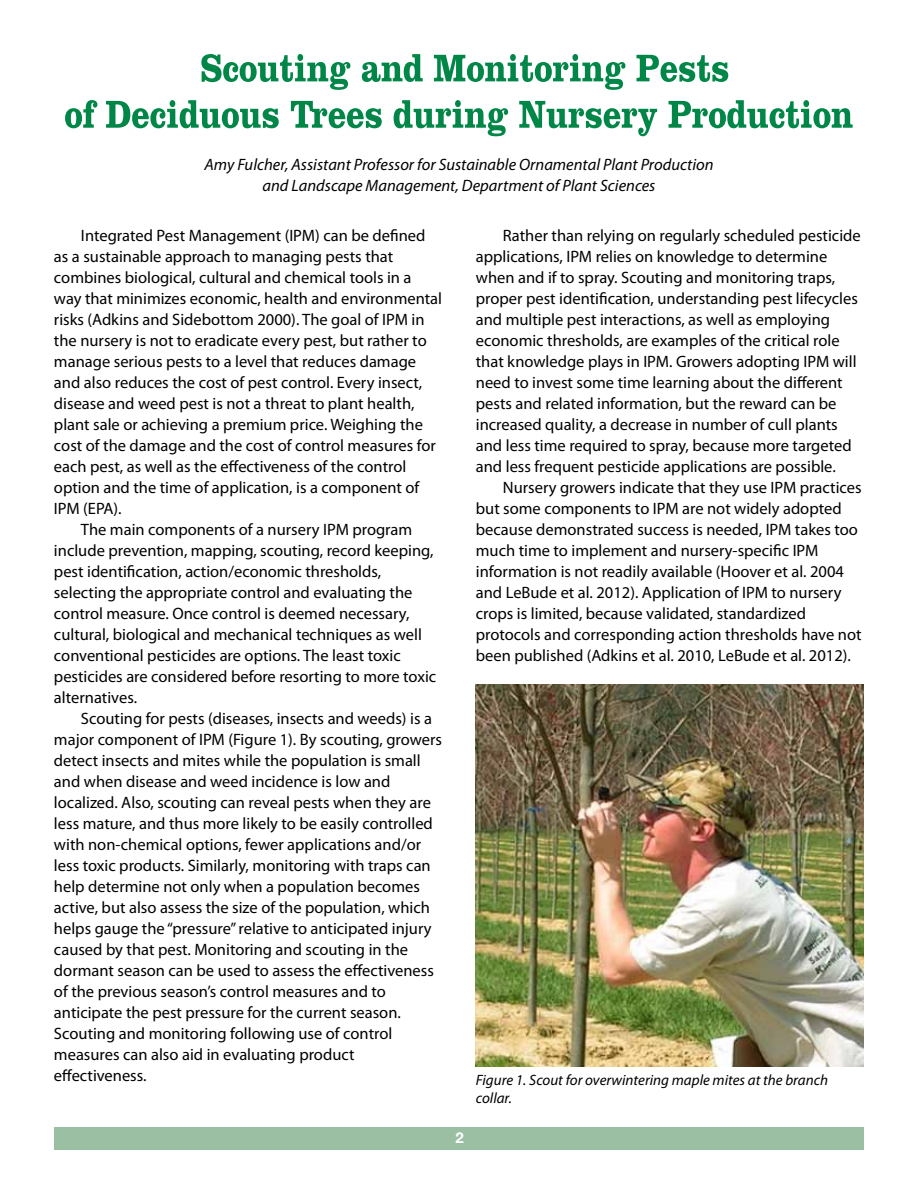
<style>
.page{position:relative;width:918px;height:1188px;background:#fff}
.page>*{position:absolute;margin:0;border:0;box-sizing:border-box;transform-origin:0 0}
.t1{font:16.5px/21px "Myriad Pro";color:#000}
.t2{font:italic 16.5px/21px "Myriad Pro";color:#000;text-align:center}
.t3{font:italic 15px/18px "Myriad Pro";color:#000}
.t4{font:700 15px "Helvetica Neue LT Std";color:#fff}
</style>
<div class="page">
<div style="left:54px;top:1127px;width:810px;height:23px;background:#9abfa3"></div>
<img style="left:476px;top:685px;width:388px;height:382px">
<svg style="left:201px;top:54px;width:527px;height:36px"></svg>
<svg style="left:65px;top:100px;width:788px;height:36px"></svg>
<p class="t2" style="left:204px;top:154px;width:511px">Amy Fulcher, Assistant Professor for Sustainable Ornamental Plant Production and Landscape Management, Department of Plant Sciences</p>
<p class="t1" style="left:81px;top:225px;width:346px">Integrated Pest Management (IPM) can be defined</p>
<p class="t1" style="left:54px;top:246px;width:341px">as a sustainable approach to managing pests that</p>
<p class="t1" style="left:54px;top:267px;width:359px">combines biological, cultural and chemical tools in a</p>
<p class="t1" style="left:54px;top:288px;width:390px">way that minimizes economic, health and environmental</p>
<p class="t1" style="left:54px;top:309px;width:372px">risks (Adkins and Sidebottom 2000). The goal of IPM in</p>
<p class="t1" style="left:54px;top:330px;width:374px">the nursery is not to eradicate every pest, but rather to</p>
<p class="t1" style="left:54px;top:351px;width:364px">manage serious pests to a level that reduces damage</p>
<p class="t1" style="left:54px;top:372px;width:370px">and also reduces the cost of pest control. Every insect,</p>
<p class="t1" style="left:54px;top:393px;width:362px">disease and weed pest is not a threat to plant health,</p>
<p class="t1" style="left:54px;top:414px;width:370px">plant sale or achieving a premium price. Weighing the</p>
<p class="t1" style="left:54px;top:435px;width:383px">cost of the damage and the cost of control measures for</p>
<p class="t1" style="left:54px;top:456px;width:354px">each pest, as well as the effectiveness of the control</p>
<p class="t1" style="left:54px;top:477px;width:367px">option and the time of application, is a component of</p>
<p class="t1" style="left:54px;top:498px;width:69px">IPM (EPA).</p>
<p class="t1" style="left:81px;top:519px;width:333px">The main components of a nursery IPM program</p>
<p class="t1" style="left:54px;top:540px;width:381px">include prevention, mapping, scouting, record keeping,</p>
<p class="t1" style="left:54px;top:561px;width:329px">pest identification, action/economic thresholds,</p>
<p class="t1" style="left:54px;top:582px;width:360px">selecting the appropriate control and evaluating the</p>
<p class="t1" style="left:54px;top:603px;width:357px">control measure. Once control is deemed necessary,</p>
<p class="t1" style="left:54px;top:624px;width:369px">cultural, biological and mechanical techniques as well</p>
<p class="t1" style="left:54px;top:645px;width:348px">conventional pesticides are options. The least toxic</p>
<p class="t1" style="left:54px;top:666px;width:384px">pesticides are considered before resorting to more toxic</p>
<p class="t1" style="left:54px;top:687px;width:85px">alternatives.</p>
<p class="t1" style="left:81px;top:708px;width:353px">Scouting for pests (diseases, insects and weeds) is a</p>
<p class="t1" style="left:54px;top:729px;width:389px">major component of IPM (Figure 1). By scouting, growers</p>
<p class="t1" style="left:54px;top:750px;width:368px">detect insects and mites while the population is small</p>
<p class="t1" style="left:54px;top:771px;width:338px">and when disease and weed incidence is low and</p>
<p class="t1" style="left:54px;top:792px;width:378px">localized. Also, scouting can reveal pests when they are</p>
<p class="t1" style="left:54px;top:813px;width:380px">less mature, and thus more likely to be easily controlled</p>
<p class="t1" style="left:54px;top:834px;width:369px">with non-chemical options, fewer applications and/or</p>
<p class="t1" style="left:54px;top:855px;width:378px">less toxic products. Similarly, monitoring with traps can</p>
<p class="t1" style="left:54px;top:876px;width:367px">help determine not only when a population becomes</p>
<p class="t1" style="left:54px;top:897px;width:377px">active, but also assess the size of the population, which</p>
<p class="t1" style="left:54px;top:918px;width:379px">helps gauge the “pressure”relative to anticipated injury</p>
<p class="t1" style="left:54px;top:939px;width:356px">caused by that pest. Monitoring and scouting in the</p>
<p class="t1" style="left:54px;top:960px;width:381px">dormant season can be used to assess the effectiveness</p>
<p class="t1" style="left:54px;top:981px;width:333px">of the previous season’s control measures and to</p>
<p class="t1" style="left:54px;top:1002px;width:348px">anticipate the pest pressure for the current season.</p>
<p class="t1" style="left:54px;top:1023px;width:340px">Scouting and monitoring following use of control</p>
<p class="t1" style="left:54px;top:1044px;width:302px">measures can also aid in evaluating product</p>
<p class="t1" style="left:54px;top:1065px;width:94px">effectiveness.</p>
<p class="t1" style="left:476px;top:225px;width:386px;text-indent:27px">Rather than relying on regularly scheduled pesticide applications, IPM relies on knowledge to determine when and if to spray. Scouting and monitoring traps, proper pest identification, understanding pest lifecycles and multiple pest interactions, as well as employing economic thresholds, are examples of the critical role that knowledge plays in IPM. Growers adopting IPM will need to invest some time learning about the different pests and related information, but the reward can be increased quality, a decrease in number of cull plants and less time required to spray, because more targeted and less frequent pesticide applications are possible.</p>
<p class="t1" style="left:476px;top:477px;width:387px;text-indent:27px">Nursery growers indicate that they use IPM practices but some components to IPM are not widely adopted because demonstrated success is needed, IPM takes too much time to implement and nursery-specific IPM information is not readily available (Hoover et al. 2004 and LeBude et al. 2012). Application of IPM to nursery crops is limited, because validated, standardized protocols and corresponding action thresholds have not been published (Adkins et al. 2010, LeBude et al. 2012).</p>
<p class="t4" style="left:456px;top:1129px;width:10px">2</p>
<p class="t3" style="left:476px;top:1071px;width:354px">Figure 1. Scout for overwintering maple mites at the branch collar.</p>
</div>
